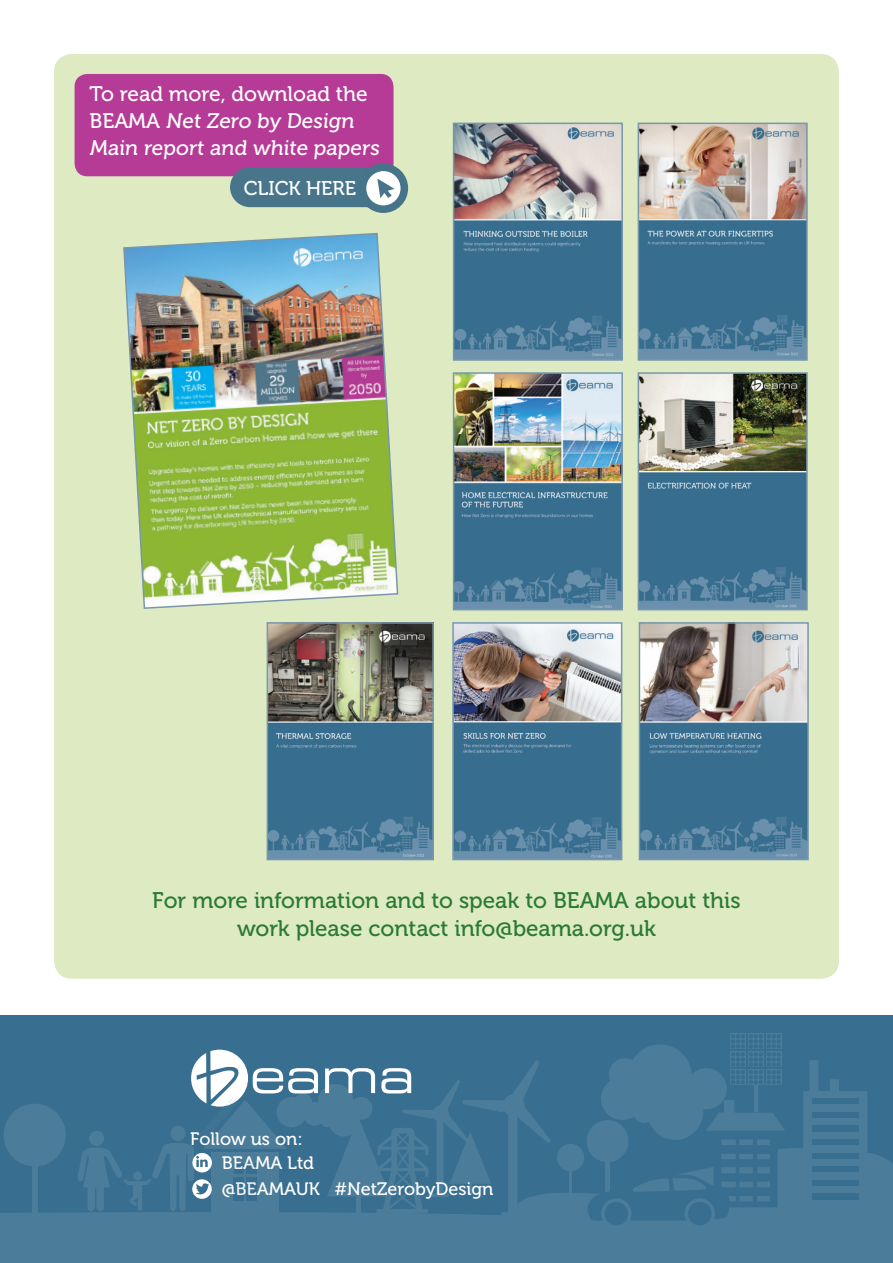
<style>
.page{position:relative;width:893px;height:1263px;background:#fff}
.page>*{position:absolute;margin:0;border:0;box-sizing:border-box;transform-origin:0 0}
.t1{font:22.5px/28.5px "Museo 500";color:#006032;text-align:center}
.t2{font:21px/27px "Museo 500";color:#fff}
.t3{font:19.8px "Museo 500";color:#fff}
.t4{font:18px "Museo 500";color:#fff}
</style>
<div class="page">
<div style="left:0;top:1016px;width:893px;height:247px;background:#386e8f"></div>
<div style="left:730px;top:1033px;width:16px;height:16px;background:#4b7c99"></div>
<div style="left:748px;top:1033px;width:16px;height:16px;background:#4b7c99"></div>
<div style="left:766px;top:1033px;width:16px;height:16px;background:#4b7c99"></div>
<svg style="left:0;top:1034px;width:893px;height:229px"></svg>
<hr style="left:431px;top:1194px;width:18px;height:3px;background:#fff;border-radius:2px">
<div style="left:54px;top:54px;width:785px;height:925px;background:#ddeac2;border-radius:18px"></div>
<img style="left:456px;top:126px;width:164px;height:232px">
<div style="left:453px;top:123px;width:170px;height:238px;border:2px solid #7997ab"></div>
<img style="left:456px;top:375px;width:164px;height:232px">
<div style="left:453px;top:372px;width:170px;height:238px;border:2px solid #7997ab"></div>
<img style="left:642px;top:625px;width:164px;height:232px">
<div style="left:639px;top:622px;width:170px;height:238px;border:2px solid #7997ab"></div>
<img style="left:455px;top:625px;width:164px;height:232px">
<div style="left:452px;top:622px;width:170px;height:238px;border:2px solid #7997ab"></div>
<img style="left:270px;top:625px;width:161px;height:232px">
<div style="left:267px;top:622px;width:167px;height:238px;border:2px solid #7997ab"></div>
<img style="left:641px;top:126px;width:164px;height:232px">
<div style="left:638px;top:123px;width:170px;height:238px;border:2px solid #7997ab"></div>
<img style="left:641px;top:375px;width:164px;height:232px">
<div style="left:638px;top:372px;width:170px;height:238px;border:2px solid #7997ab"></div>
<img style="left:123px;top:232px;width:276px;height:377px">
<div style="left:75px;top:74px;width:319px;height:102px;background:#b53b96;border-radius:13px"></div>
<div style="left:230px;top:167px;width:173px;height:40px;background:#49758b;border-radius:20px"></div>
<svg style="left:362px;top:167px;width:42px;height:42px"></svg>
<div style="left:359px;top:164px;width:49px;height:49px;border:8px solid #46748a;border-radius:50%"></div>
<svg style="left:377px;top:179px;width:18px;height:19px"></svg>
<p class="t2" style="left:89px;top:81px;width:294px">To read more, download the<br>BEAMA Net Zero by Design<br>Main report and white papers</p>
<p class="t3" style="left:244px;top:177px;width:114px">CLICK HERE</p>
<p class="t1" style="left:152px;top:886px;width:590px">For more information and to speak to BEAMA about this work please contact info@beama.org.uk</p>
<p class="t4" style="left:190px;top:1129px;width:114px">Follow us on:</p>
<p class="t4" style="left:222px;top:1153px;width:94px">BEAMA Ltd</p>
<p class="t4" style="left:222px;top:1179px;width:273px">@BEAMAUK #NetZerobyDesign</p>
</div>
